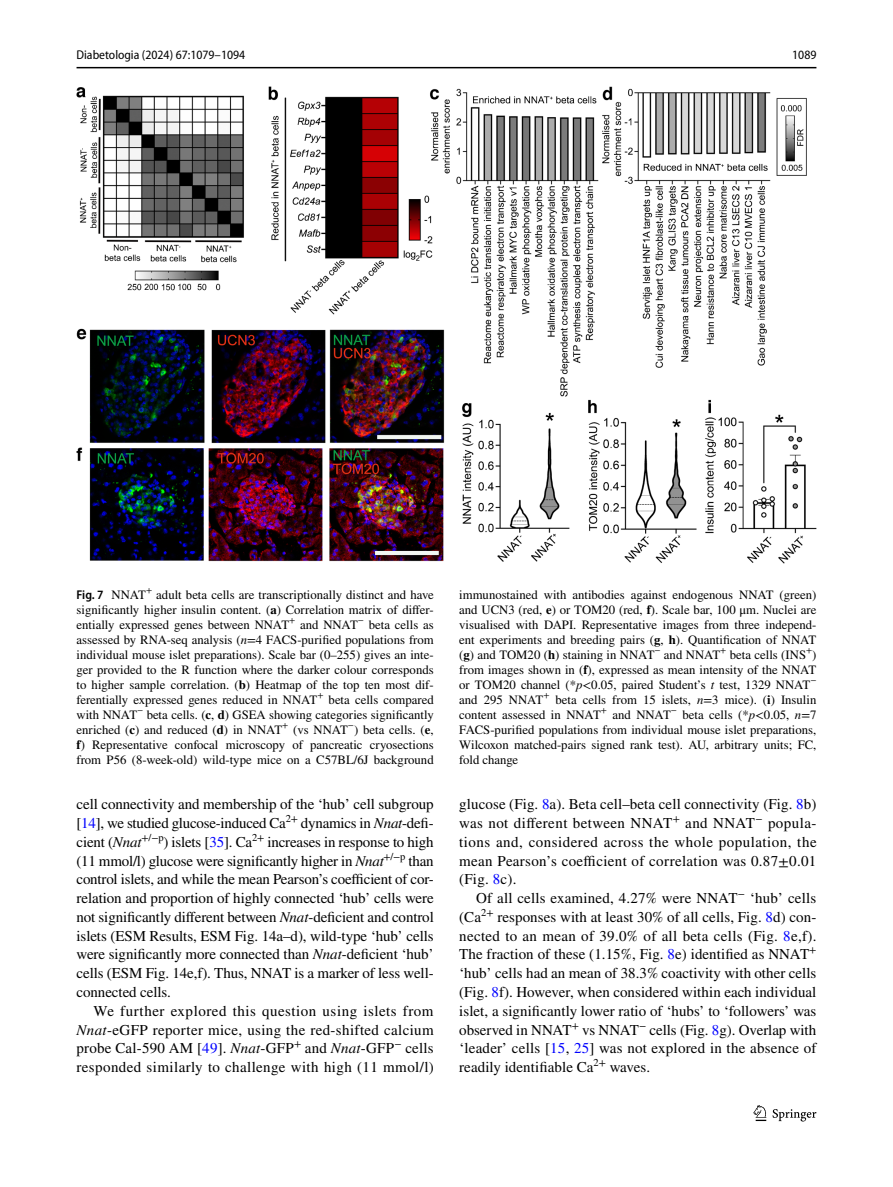
<style>
.page{position:relative;width:893px;height:1187px;background:#fff}
.page>*{position:absolute;margin:0;border:0;box-sizing:border-box;transform-origin:0 0}
.t1{font:15px/18.8px "STIX";letter-spacing:.015em;color:#000;text-align:justify}
.t2{font:12.75px/15px "STIX";color:#000;text-align:justify}
.t3{font:12.75px "Myriad Pro Semi Cn 2";color:#000}
.s1{font-family:"Myriad Pro";font-weight:600;font-stretch:semi-condensed}
.s2{font-weight:700}
.s3{font-style:italic}
.s4{color:#00f}
</style>
<div class="page">
<hr style="left:77px;top:67px;width:739px;height:1px;background:#000">
<svg style="left:753px;top:1105px;width:13px;height:15px"></svg>
<svg style="left:773px;top:1109px;width:43px;height:12px"></svg>
<img style="left:77px;top:87px;width:739px;height:476px">
<p class="t3" style="left:77px;top:48px;width:170px">Diabetologia (2024) 67:1079–1094</p>
<p class="t3" style="left:792px;top:48px;width:26px">1089</p>
<p class="t2" style="left:77px;top:587px;width:359px"><span class="s1">Fig. 7</span> NNAT<sup>+</sup> adult beta cells are transcriptionally distinct and have significantly higher insulin content. (<span class="s2">a</span>) Correlation matrix of differ&shy;entially expressed genes between NNAT<sup>+</sup> and NNAT<sup>−</sup> beta cells as assessed by RNA-seq analysis (<span class="s3">n</span>=4 FACS-purified populations from individual mouse islet preparations). Scale bar (0–255) gives an inte&shy;ger provided to the R function where the darker colour corresponds to higher sample correlation. (<span class="s2">b</span>) Heatmap of the top ten most dif&shy;ferentially expressed genes reduced in NNAT<sup>+</sup> beta cells compared with NNAT<sup>−</sup> beta cells. (<span class="s2">c</span>, <span class="s2">d</span>) GSEA showing categories significantly enriched (<span class="s2">c</span>) and reduced (<span class="s2">d</span>) in NNAT<sup>+</sup> (vs NNAT<sup>−</sup>) beta cells. (<span class="s2">e</span>, <span class="s2">f</span>) Representative confocal microscopy of pancreatic cryosections from P56 (8-week-old) wild-type mice on a C57BL/6J background</p>
<p class="t2" style="left:459px;top:587px;width:359px">immunostained with antibodies against endogenous NNAT (green) and UCN3 (red, <span class="s2">e</span>) or TOM20 (red, <span class="s2">f</span>). Scale bar, 100 μm. Nuclei are visualised with DAPI. Representative images from three independ&shy;ent experiments and breeding pairs (<span class="s2">g</span>, <span class="s2">h</span>). Quantification of NNAT (<span class="s2">g</span>) and TOM20 (<span class="s2">h</span>) staining in NNAT<sup>−</sup> and NNAT<sup>+</sup> beta cells (INS<sup>+</sup>) from images shown in (<span class="s2">f</span>), expressed as mean intensity of the NNAT or TOM20 channel (*<span class="s3">p</span>&lt;0.05, paired Student’s <span class="s3">t</span> test, 1329 NNAT<sup>− </sup>and 295 NNAT<sup>+</sup> beta cells from 15 islets, <span class="s3">n</span>=3 mice). (<span class="s2">i</span>) Insulin content assessed in NNAT<sup>+</sup> and NNAT<sup>−</sup> beta cells (*<span class="s3">p</span>&lt;0.05, <span class="s3">n</span>=7<br>FACS-purified populations from individual mouse islet preparations, Wilcoxon matched-pairs signed rank test). AU, arbitrary units; FC, fold change</p>
<p class="t1" style="left:77px;top:796px;width:359px">cell connectivity and membership of the ‘hub’ cell subgroup [<span class="s4">14</span>], we studied glucose-induced Ca<sup>2+</sup> dynamics in <span class="s3">Nnat</span>-defi&shy;cient (<span class="s3">Nnat</span><sup>+/−p</sup>) islets [<span class="s4">35</span>]. Ca<sup>2+</sup> increases in response to high (11 mmol/l) glucose were significantly higher in <span class="s3">Nnat</span><sup>+/−p</sup> than control islets, and while the mean Pearson’s coefficient of cor&shy;relation and proportion of highly connected ‘hub’ cells were not significantly different between <span class="s3">Nnat</span>-deficient and control islets (ESM Results, ESM Fig. 14a–d), wild-type ‘hub’ cells were significantly more connected than <span class="s3">Nnat</span>-deficient ‘hub’ cells (ESM Fig. 14e,f). Thus, NNAT is a marker of less well&shy;connected cells.</p>
<p class="t1" style="left:77px;top:1002px;width:359px;text-indent:17px">We further explored this question using islets from <span class="s3">Nnat</span>-eGFP reporter mice, using the red-shifted calcium probe Cal-590 AM [<span class="s4">49</span>]. <span class="s3">Nnat</span>-GFP<sup>+</sup> and <span class="s3">Nnat</span>-GFP<sup>−</sup> cells responded similarly to challenge with high (11 mmol/l)</p>
<p class="t1" style="left:459px;top:796px;width:359px">glucose (Fig. <span class="s4">8</span>a). Beta cell–beta cell connectivity (Fig. <span class="s4">8</span>b) was not different between NNAT<sup>+</sup> and NNAT<sup>−</sup> popula&shy;tions and, considered across the whole population, the mean Pearson’s coefficient of correlation was 0.87±0.01 (Fig. <span class="s4">8</span>c).</p>
<p class="t1" style="left:459px;top:889px;width:359px;text-indent:17px">Of all cells examined, 4.27% were NNAT<sup>−</sup> ‘hub’ cells (Ca<sup>2+</sup> responses with at least 30% of all cells, Fig. <span class="s4">8</span>d) con&shy;nected to an mean of 39.0% of all beta cells (Fig. <span class="s4">8</span>e,f).<br>The fraction of these (1.15%, Fig. <span class="s4">8</span>e) identified as NNAT<sup>+ </sup>‘hub’ cells had an mean of 38.3% coactivity with other cells (Fig. <span class="s4">8</span>f). However, when considered within each individual islet, a significantly lower ratio of ‘hubs’ to ‘followers’ was observed in NNAT<sup>+</sup> vs NNAT<sup>−</sup> cells (Fig. <span class="s4">8</span>g). Overlap with ‘leader’ cells [<span class="s4">15</span>, <span class="s4">25</span>] was not explored in the absence of readily identifiable Ca<sup>2+</sup> waves.</p>
</div>
